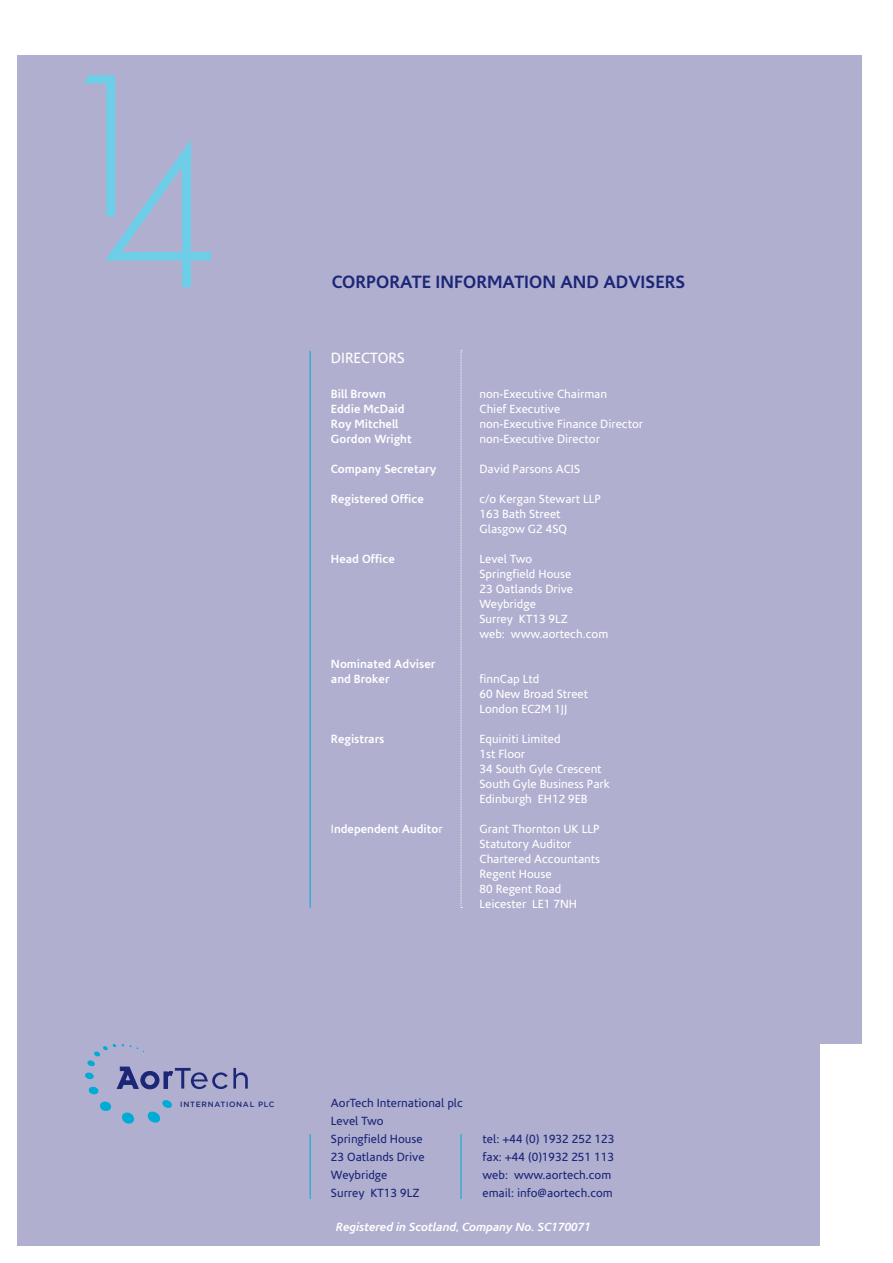
<style>
.page{position:relative;width:893px;height:1263px;background:#fff}
.page>*{position:absolute;margin:0;border:0;box-sizing:border-box;transform-origin:0 0}
.t1{font:700 18px "Corisande";color:#1b2677}
.t2{font:15px "Corisande";color:#fff}
.t3{font:12px/15px "Corisande";color:#fff}
.t4{font:12px/18px "Corisande";color:#1b2677}
.t5{font:700 12px/15px "Corisande";color:#fff}
.t6{font:italic 700 12px "Corisande";color:#fff}
.t7{font:500 7.65px "Gotham";letter-spacing:.09em;color:#1b2677}
.s1{font-weight:400}
</style>
<div class="page">
<div style="left:17px;top:55px;width:845px;height:1191px;background:#b0afd0"></div>
<div style="left:821px;top:1045px;width:55px;height:201px;background:#fff"></div>
<svg style="left:84px;top:75px;width:127px;height:212px"></svg>
<hr style="left:310px;top:1134px;width:1px;height:65px;background:#00acd5">
<hr style="left:310px;top:351px;width:1px;height:557px;background:#00acd5">
<hr style="left:461px;top:1134px;width:1px;height:65px;background:#00acd5">
<svg style="left:461px;top:350px;width:1px;height:558px"></svg>
<svg style="left:87px;top:1044px;width:161px;height:80px"></svg>
<h1 class="t1" style="left:332px;top:272px;width:355px">CORPORATE INFORMATION AND ADVISERS</h1>
<p class="t2" style="left:331px;top:350px;width:75px">DIRECTORS</p>
<p class="t5" style="left:331px;top:386px;width:56px">Bill Brown</p>
<p class="t3" style="left:479px;top:387px;width:129px">non-Executive Chairman</p>
<p class="t5" style="left:331px;top:401px;width:75px">Eddie McDaid</p>
<p class="t3" style="left:479px;top:402px;width:82px">Chief Executive</p>
<p class="t5" style="left:331px;top:416px;width:69px">Roy Mitchell</p>
<p class="t3" style="left:479px;top:417px;width:165px">non-Executive Finance Director</p>
<p class="t5" style="left:331px;top:431px;width:82px">Gordon Wright</p>
<p class="t3" style="left:479px;top:432px;width:122px">non-Executive Director</p>
<p class="t5" style="left:331px;top:461px;width:107px">Company Secretary</p>
<p class="t3" style="left:479px;top:462px;width:102px">David Parsons ACIS</p>
<p class="t5" style="left:331px;top:491px;width:95px">Registered Office</p>
<p class="t3" style="left:479px;top:492px;width:123px">c/o Kergan Stewart LLP<br>163 Bath Street<br>Glasgow G2 4SQ</p>
<p class="t5" style="left:331px;top:551px;width:66px">Head Office</p>
<p class="t3" style="left:479px;top:552px;width:130px">Level Two<br>Springfield House<br>23 Oatlands Drive<br>Weybridge<br>Surrey KT13 9LZ<br>web: www.aortech.com</p>
<p class="t5" style="left:331px;top:656px;width:106px">Nominated Adviser and Broker</p>
<p class="t3" style="left:479px;top:672px;width:110px">finnCap Ltd<br>60 New Broad Street<br>London EC2M 1JJ</p>
<p class="t5" style="left:331px;top:731px;width:55px">Registrars</p>
<p class="t3" style="left:479px;top:732px;width:132px">Equiniti Limited<br>1st Floor<br>34 South Gyle Crescent<br>South Gyle Business Park<br>Edinburgh EH12 9EB</p>
<p class="t5" style="left:331px;top:821px;width:113px"><span class="s1">I</span>ndependent Audito<span class="s1">r</span></p>
<p class="t3" style="left:479px;top:822px;width:122px">Grant Thornton UK LLP<br>Statutory Auditor<br>Chartered Accountants<br>Regent House<br>80 Regent Road<br>Leicester LE1 7NH</p>
<p class="t7" style="left:180px;top:1100px;width:96px">INTERNATIONAL PLC</p>
<p class="t4" style="left:331px;top:1094px;width:134px">AorTech International plc<br>Level Two<br>Springfield House<br>23 Oatlands Drive<br>Weybridge<br>Surrey KT13 9LZ</p>
<p class="t4" style="left:482px;top:1130px;width:133px">tel: +44 (0) 1932 252 123 fax: +44 (0)1932 251 113 web: www.aortech.com email: info@aortech.com</p>
<p class="t6" style="left:336px;top:1220px;width:257px">Registered in Scotland, Company No. SC170071</p>
</div>
